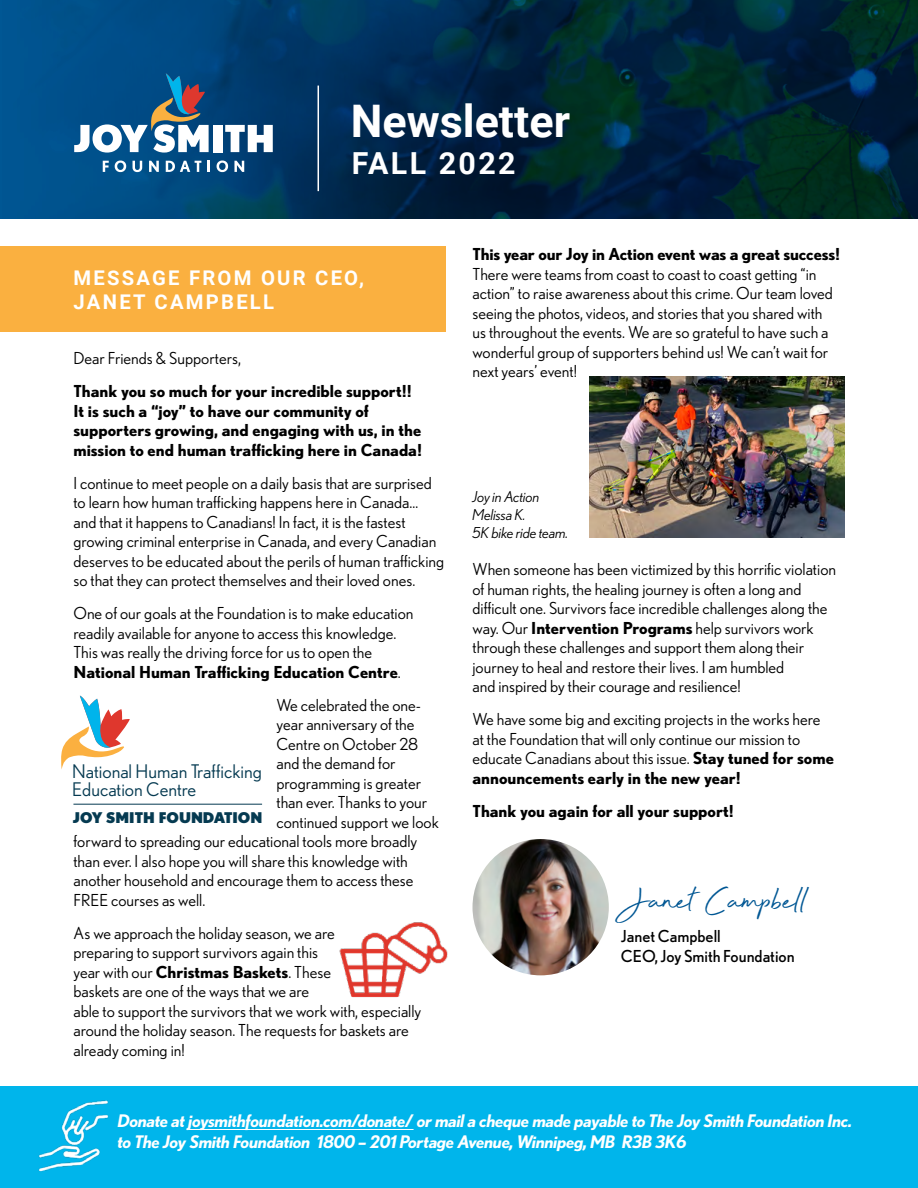
<style>
.page{position:relative;width:918px;height:1188px;background:#fff}
.page>*{position:absolute;margin:0;border:0;box-sizing:border-box;transform-origin:0 0}
.t1{font:700 44.85px "Roboto";color:#fff}
.t2{font:41.7px "Beyond Infinity";color:#005794}
.t3{font:700 30.3px "Roboto";letter-spacing:.08em;color:#fff}
.t4{font:700 20.25px/24.3px "Roboto";letter-spacing:.11em;color:#fff}
.t5{font:18.75px/18.1px "Nobel";color:#053a51}
.t6{font:italic 700 17.4px/20.5px "Nobel";letter-spacing:-.02em;color:#fff}
.t7{font:16.5px/19.5px "Nobel";color:#000}
.t8{font:700 16.5px/19.5px "Nobel";color:#000}
.t9{font:16.5px/19.5px "Nobel";color:#000}
.t10{font:italic 15px/18px "Nobel";letter-spacing:-.01em;color:#000}
.t11{font:900 14.85px "Nobel";color:#053a51}
.s1{font-weight:700}
</style>
<div class="page">
<img style="left:0;top:0;width:918px;height:218px">
<div style="left:0;top:247px;width:446px;height:85px;background:#fab040"></div>
<div style="left:213px;top:125px;width:9px;height:27px;background:#fff"></div>
<svg style="left:225px;top:125px;width:48px;height:27px"></svg>
<svg style="left:103px;top:161px;width:6px;height:11px"></svg>
<svg style="left:115px;top:161px;width:11px;height:11px"></svg>
<svg style="left:133px;top:161px;width:9px;height:11px"></svg>
<svg style="left:149px;top:161px;width:10px;height:11px"></svg>
<svg style="left:166px;top:161px;width:35px;height:11px"></svg>
<svg style="left:208px;top:161px;width:2px;height:11px"></svg>
<svg style="left:217px;top:161px;width:11px;height:11px"></svg>
<svg style="left:234px;top:161px;width:10px;height:11px"></svg>
<svg style="left:74px;top:73px;width:135px;height:80px"></svg>
<hr style="left:318px;top:86px;width:1px;height:105px;background:#fff">
<img style="left:472px;top:839px;width:137px;height:136px;border-radius:68px">
<hr style="left:73px;top:804px;width:189px;height:1px;background:#053a51">
<svg style="left:61px;top:696px;width:69px;height:73px"></svg>
<img style="left:339px;top:922px;width:109px;height:76px">
<div style="left:0;top:1086px;width:918px;height:102px;background:#00b5eb"></div>
<img style="left:590px;top:377px;width:255px;height:161px">
<hr style="left:189px;top:1129px;width:225px;height:1px;background:#fff">
<img style="left:39px;top:1100px;width:70px;height:72px">
<h1 class="t1" style="left:351px;top:90px;width:221px">Newsletter</h1>
<h3 class="t3" style="left:352px;top:142px;width:165px">FALL 2022</h3>
<p class="t4" style="left:73px;top:264px;width:292px">MESSAGE FROM OUR CEO,<br>JANET CAMPBELL</p>
<p class="t7" style="left:73px;top:349px;width:169px">Dear Friends &amp; Supporters,</p>
<p class="t8" style="left:73px;top:381px;width:350px">Thank you so much for your incredible support!!<br>It is such a “joy” to have our community of supporters growing, and engaging with us, in the mission to end human trafficking here in Canada!</p>
<p class="t7" style="left:73px;top:473px;width:372px">I continue to meet people on a daily basis that are surprised to learn how human trafficking happens here in Canada… and that it happens to Canadians! In fact, it is the fastest growing criminal enterprise in Canada, and every Canadian deserves to be educated about the perils of human trafficking so that they can protect themselves and their loved ones.</p>
<p class="t7" style="left:73px;top:604px;width:342px">One of our goals at the Foundation is to make education readily available for anyone to access this knowledge.<br>This was really the driving force for us to open the <span class="s1">National Human Trafficking Education Centre</span>.</p>
<p class="t7" style="left:276px;top:695px;width:146px">We celebrated the one-</p>
<p class="t7" style="left:276px;top:715px;width:140px">year anniversary of the</p>
<p class="t7" style="left:276px;top:734px;width:143px">Centre on October 28</p>
<p class="t7" style="left:276px;top:754px;width:121px">and the demand for</p>
<p class="t7" style="left:276px;top:773px;width:146px">programming is greater</p>
<p class="t7" style="left:276px;top:793px;width:152px">than ever. Thanks to your</p>
<p class="t7" style="left:276px;top:812px;width:164px">continued support we look</p>
<p class="t7" style="left:73px;top:832px;width:345px">forward to spreading our educational tools more broadly</p>
<p class="t7" style="left:73px;top:851px;width:336px">than ever. I also hope you will share this knowledge with</p>
<p class="t7" style="left:73px;top:871px;width:341px">another household and encourage them to access these</p>
<p class="t7" style="left:73px;top:890px;width:133px">FREE courses as well.</p>
<p class="t7" style="left:73px;top:923px;width:349px">As we approach the holiday season, we are<br>preparing to support survivors again this<br>year with our <span class="s1">Christmas Baskets</span>. These<br>baskets are one of the ways that we are<br>able to support the survivors that we work with, especially around the holiday season. The requests for baskets are already coming in!</p>
<p class="t5" style="left:74px;top:757px;width:191px">National Human Trafficking<br>Education Centre</p>
<p class="t11" style="left:71px;top:814px;width:191px">JOY SMITH FOUNDATION</p>
<p class="t5" style="left:72px;top:762px;width:191px">National Human Trafficking<br>Education Centre</p>
<p class="t11" style="left:73px;top:809px;width:191px">JOY SMITH FOUNDATION</p>
<p class="t8" style="left:472px;top:244px;width:369px">This year our Joy in Action event was a great success!</p>
<p class="t7" style="left:472px;top:264px;width:362px">There were teams from coast to coast to coast getting “in action” to raise awareness about this crime. Our team loved seeing the photos, videos, and stories that you shared with us throughout the events. We are so grateful to have such a wonderful group of supporters behind us! We can’t wait for next years’ event!</p>
<p class="t10" style="left:472px;top:487px;width:97px">Joy in Action<br>Melissa K.<br>5K bike ride team.</p>
<p class="t7" style="left:472px;top:559px;width:365px">When someone has been victimized by this horrific violation of human rights, the healing journey is often a long and difficult one. Survivors face incredible challenges along the way. Our <span class="s1">Intervention Programs</span> help survivors work through these challenges and support them along their journey to heal and restore their lives. I am humbled<br>and inspired by their courage and resilience!</p>
<p class="t7" style="left:472px;top:709px;width:363px">We have some big and exciting projects in the works here at the Foundation that will only continue our mission to educate Canadians about this issue. <span class="s1">Stay tuned for some announcements early in the new year!</span></p>
<p class="t8" style="left:472px;top:801px;width:263px">Thank you again for all your support!</p>
<h2 class="t2" style="left:621px;top:879px;width:188px">Janet Campbell</h2>
<p class="t9" style="left:621px;top:926px;width:175px">Janet Campbell<br>CEO, Joy Smith Foundation</p>
<p class="t6" style="left:118px;top:1110px;width:736px">Donate at joysmithfoundation.com/donate/ or mail a cheque made payable to The Joy Smith Foundation Inc. to The Joy Smith Foundation 1800 – 201 Portage Avenue, Winnipeg, MB R3B 3K6</p>
</div>
